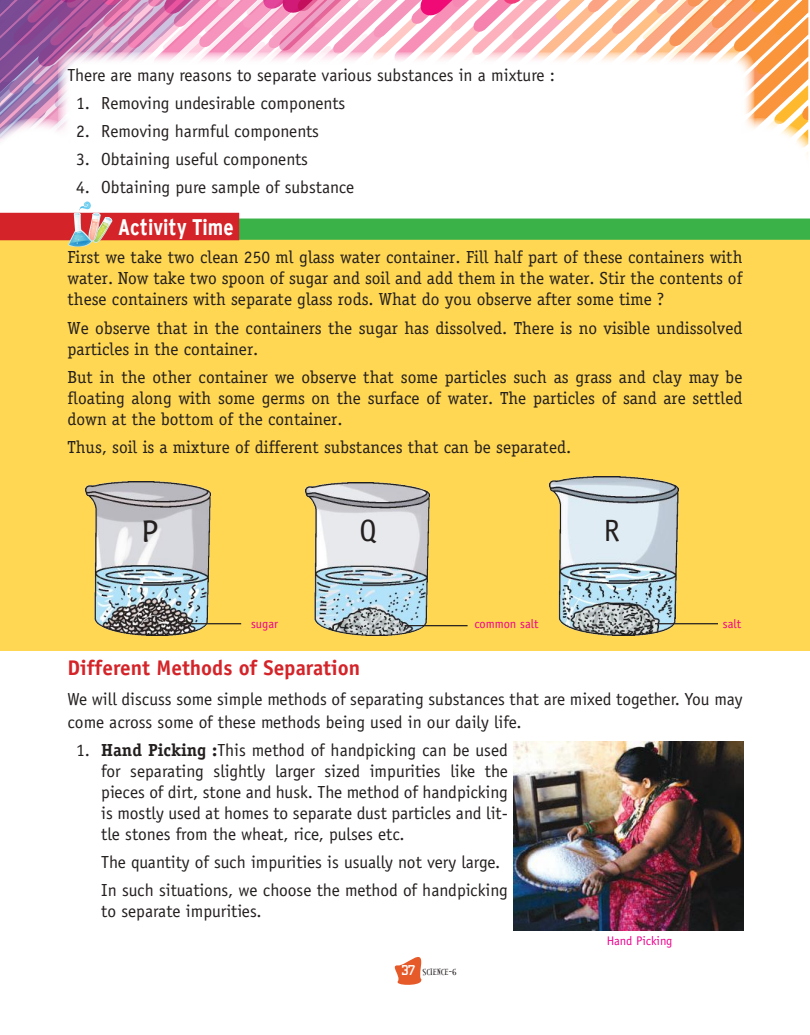
<style>
.page{position:relative;width:810px;height:1035px;background:#fff}
.page>*{position:absolute;margin:0;border:0;box-sizing:border-box;transform-origin:0 0}
.t1{font:30.88px "Officina Sans";color:#241f1f}
.t2{font:30.88px "Maiandra GD";color:#241f1f}
.t3{font:700 22.5px "Interstate Cond Mono";color:#fff}
.t4{font:700 21.25px "Officina Sans";color:#d42429}
.t5{font:17.5px/21px "Officina Sans";color:#241f1f}
.t6{font:17.5px/21px "Officina Serif";color:#241f1f;text-align:justify}
.t7{font:12.5px "Officina Sans";color:#ee008c}
.t8{font:8.75px "Alleycat ICG";color:#241f1f}
.s1{font-family:"Officina Serif";font-weight:700}
.s2{font-family:"Cash Font";font-size:13.75px;color:#fff}
</style>
<div class="page">
<svg style="left:394px;top:957px;width:28px;height:28px"></svg>
<img style="left:514px;top:741px;width:230px;height:189px">
<div style="left:0;top:229px;width:810px;height:422px;background:#ffd752"></div>
<svg style="left:0;top:0;width:810px;height:247px"></svg>
<img style="left:85px;top:482px;width:125px;height:153px">
<img style="left:305px;top:483px;width:124px;height:152px">
<img style="left:549px;top:477px;width:129px;height:158px">
<hr style="left:178px;top:623px;width:63px;height:1px;background:#241f1f">
<hr style="left:405px;top:625px;width:63px;height:1px;background:#241f1f">
<hr style="left:655px;top:623px;width:63px;height:1px;background:#241f1f">
<p class="t5" style="left:68px;top:64px;width:489px">There are many reasons to separate various substances in a mixture :</p>
<p class="t5" style="left:76px;top:92px;width:271px">1. Removing undesirable components</p>
<p class="t5" style="left:76px;top:121px;width:245px">2. Removing harmful components</p>
<p class="t5" style="left:76px;top:149px;width:234px">3. Obtaining useful components</p>
<p class="t5" style="left:76px;top:177px;width:280px">4. Obtaining pure sample of substance</p>
<p class="t3" style="left:118px;top:215px;width:117px">Activity Time</p>
<p class="t6" style="left:68px;top:247px;width:677px">First we take two clean 250 ml glass water container. Fill half part of these containers with water. Now take two spoon of sugar and soil and add them in the water. Stir the contents of these containers with separate glass rods. What do you observe after some time ?</p>
<p class="t6" style="left:68px;top:317px;width:677px">We observe that in the containers the sugar has dissolved. There is no visible undissolved particles in the container.</p>
<p class="t6" style="left:68px;top:366px;width:677px">But in the other container we observe that some particles such as grass and clay may be floating along with some germs on the surface of water. The particles of sand are settled down at the bottom of the container.</p>
<p class="t6" style="left:68px;top:437px;width:505px">Thus, soil is a mixture of different substances that can be separated.</p>
<h1 class="t2" style="left:141px;top:512px;width:18px">P</h1>
<h1 class="t1" style="left:359px;top:512px;width:19px">Q</h1>
<h1 class="t1" style="left:604px;top:512px;width:18px">R</h1>
<p class="t7" style="left:251px;top:616px;width:29px">sugar</p>
<p class="t7" style="left:474px;top:617px;width:66px">common salt</p>
<p class="t7" style="left:723px;top:616px;width:20px">salt</p>
<p class="t4" style="left:68px;top:655px;width:294px">Different Methods of Separation</p>
<p class="t5" style="left:68px;top:688px;width:677px;line-height:22.5px">We will discuss some simple methods of separating substances that are mixed together. You may come across some of these methods being used in our daily life.</p>
<p class="t5" style="left:101px;top:739px;width:408px;text-align:justify;text-indent:-25px">1. <span class="s1">Hand Picking :</span>This method of handpicking can be used for separating slightly larger sized impurities like the pieces of dirt, stone and husk. The method of handpicking is mostly used at homes to separate dust particles and lit&shy;tle stones from the wheat, rice, pulses etc.</p>
<p class="t5" style="left:101px;top:848px;width:408px;line-height:28.2px">The quantity of such impurities is usually not very large.<br>In such situations, we choose the method of handpicking</p>
<p class="t5" style="left:101px;top:901px;width:162px">to separate impurities.</p>
<p class="t8" style="left:402px;top:967px;width:56px"><span class="s2">37</span> SCIENCE-6</p>
<p class="t7" style="left:607px;top:933px;width:67px">Hand Picking</p>
</div>
